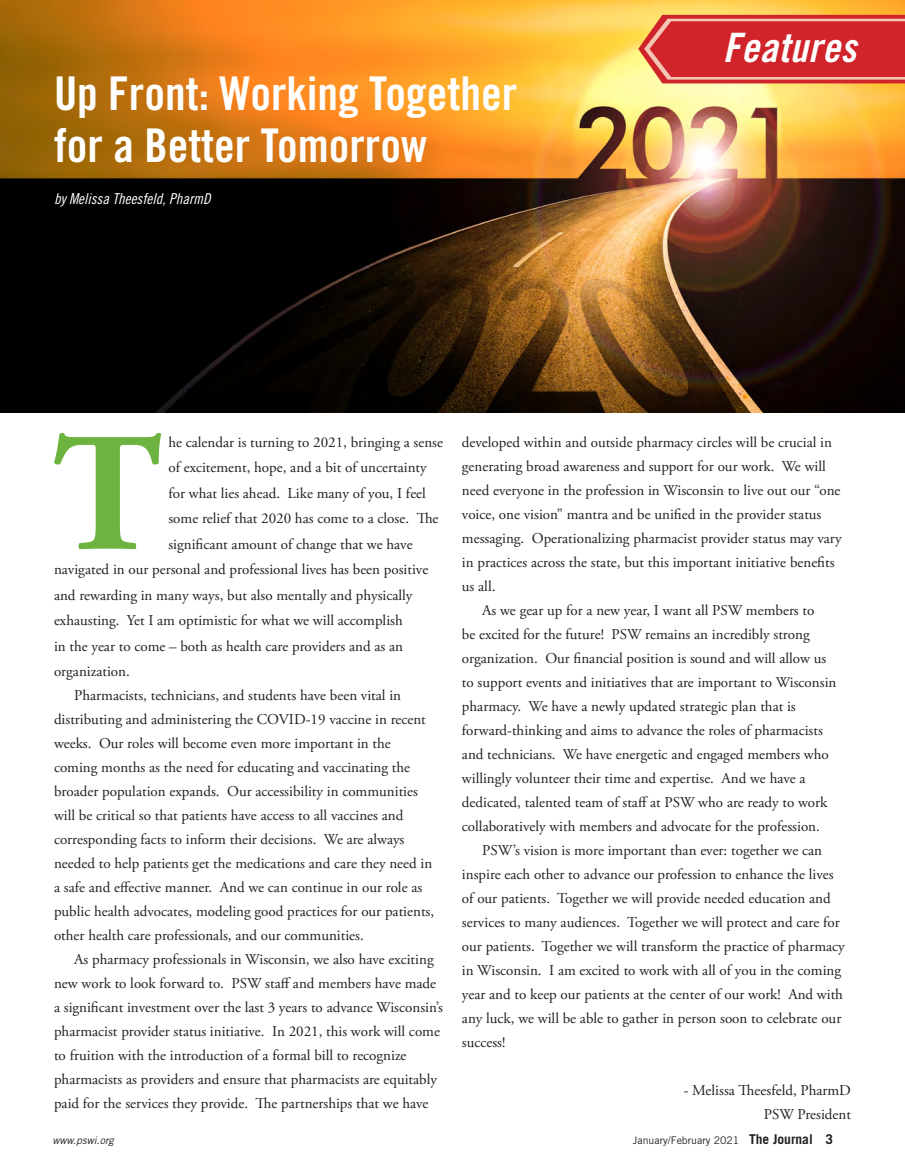
<style>
.page{position:relative;width:905px;height:1175px;background:#fff}
.page>*{position:absolute;margin:0;border:0;box-sizing:border-box;transform-origin:0 0}
.UpFront_Drop_Cap{font:700 168.9px "Adobe Garamond Pro";color:#6cb43f}
.Header-Main{font:46.5px "Trade Gothic LT Std Bd Cn 20";color:#fff}
.t1{font:40.5px "Trade Gothic LT Std Bd Cn 20 Obl";letter-spacing:.01em;color:#fff}
.Up_Front_Body_Copy{font:15px/24px "Adobe Garamond Pro";color:#231f20}
.UpFront_Drop_Cap-2{font:15px "Adobe Garamond Pro";color:#231f20}
.Header_-_Author{font:15px "Trade Gothic LT Std Cn 18 Obl";color:#fff}
.t2{font:10.5px "Trade Gothic LT Std";color:#231f20}
.t3{font:italic 10.5px "Trade Gothic LT Std";color:#231f20}
.s1{font-weight:700;font-size:13.5px}
</style>
<div class="page">
<img style="left:0;top:0;width:904px;height:412px">
<svg style="left:638px;top:15px;width:266px;height:68px;background:#d53a39"></svg>
<p class="Header-Main" style="left:54px;top:65px;width:464px">Up Front: Working Together</p>
<p class="Header-Main" style="left:54px;top:117px;width:374px">for a Better Tomorrow</p>
<p class="Header_-_Author" style="left:54px;top:190px;width:158px">by Melissa Theesfeld, PharmD</p>
<p class="t1" style="left:723px;top:23px;width:135px">Features</p>
<p class="UpFront_Drop_Cap" style="left:53px;top:397px;width:110px">T</p>
<p class="UpFront_Drop_Cap-2" style="left:168px;top:433px;width:276px">he calendar is turning to 2021, bringing a sense</p>
<p class="UpFront_Drop_Cap-2" style="left:168px;top:458px;width:260px">of excitement, hope, and a bit of uncertainty</p>
<p class="UpFront_Drop_Cap-2" style="left:168px;top:484px;width:259px">for what lies ahead. Like many of you, I feel</p>
<p class="UpFront_Drop_Cap-2" style="left:168px;top:509px;width:272px">some relief that 2020 has come to a close. The</p>
<p class="UpFront_Drop_Cap-2" style="left:168px;top:535px;width:246px">significant amount of change that we have</p>
<p class="UpFront_Drop_Cap-2" style="left:54px;top:560px;width:376px">navigated in our personal and professional lives has been positive</p>
<p class="UpFront_Drop_Cap-2" style="left:54px;top:586px;width:360px">and rewarding in many ways, but also mentally and physically</p>
<p class="UpFront_Drop_Cap-2" style="left:54px;top:611px;width:350px">exhausting. Yet I am optimistic for what we will accomplish</p>
<p class="UpFront_Drop_Cap-2" style="left:54px;top:637px;width:350px">in the year to come – both as health care providers and as an</p>
<p class="UpFront_Drop_Cap-2" style="left:54px;top:662px;width:77px">organization.</p>
<p class="Up_Front_Body_Copy" style="left:54px;top:684px;width:381px;text-indent:20px">Pharmacists, technicians, and students have been vital in distributing and administering the COVID-19 vaccine in recent weeks. Our roles will become even more important in the coming months as the need for educating and vaccinating the broader population expands. Our accessibility in communities will be critical so that patients have access to all vaccines and corresponding facts to inform their decisions. We are always needed to help patients get the medications and care they need in a safe and effective manner. And we can continue in our role as public health advocates, modeling good practices for our patients, other health care professionals, and our communities.</p>
<p class="Up_Front_Body_Copy" style="left:54px;top:948px;width:390px;text-indent:20px">As pharmacy professionals in Wisconsin, we also have exciting new work to look forward to. PSW staff and members have made a significant investment over the last 3 years to advance Wisconsin’s pharmacist provider status initiative. In 2021, this work will come to fruition with the introduction of a formal bill to recognize pharmacists as providers and ensure that pharmacists are equitably paid for the services they provide. The partnerships that we have</p>
<p class="Up_Front_Body_Copy" style="left:462px;top:430px;width:381px">developed within and outside pharmacy circles will be crucial in generating broad awareness and support for our work. We will need everyone in the profession in Wisconsin to live out our “one voice, one vision” mantra and be unified in the provider status messaging. Operationalizing pharmacist provider status may vary in practices across the state, but this important initiative benefits us all.</p>
<p class="Up_Front_Body_Copy" style="left:462px;top:598px;width:376px;text-indent:20px">As we gear up for a new year, I want all PSW members to<br>be excited for the future! PSW remains an incredibly strong organization. Our financial position is sound and will allow us to support events and initiatives that are important to Wisconsin pharmacy. We have a newly updated strategic plan that is forward-thinking and aims to advance the roles of pharmacists and technicians. We have energetic and engaged members who willingly volunteer their time and expertise. And we have a dedicated, talented team of staff at PSW who are ready to work collaboratively with members and advocate for the profession.</p>
<p class="Up_Front_Body_Copy" style="left:462px;top:838px;width:384px;text-indent:20px">PSW’s vision is more important than ever: together we can inspire each other to advance our profession to enhance the lives of our patients. Together we will provide needed education and services to many audiences. Together we will protect and care for our patients. Together we will transform the practice of pharmacy in Wisconsin. I am excited to work with all of you in the coming year and to keep our patients at the center of our work! And with any luck, we will be able to gather in person soon to celebrate our success!</p>
<p class="Up_Front_Body_Copy" style="left:683px;top:1078px;width:169px">- Melissa Theesfeld, PharmD</p>
<p class="Up_Front_Body_Copy" style="left:763px;top:1102px;width:89px">PSW President</p>
<p class="t3" style="left:52px;top:1134px;width:63px">www.pswi.org</p>
<p class="t2" style="left:633px;top:1134px;width:202px">January/February 2021 <span class="s1">The Journal 3</span></p>
</div>
